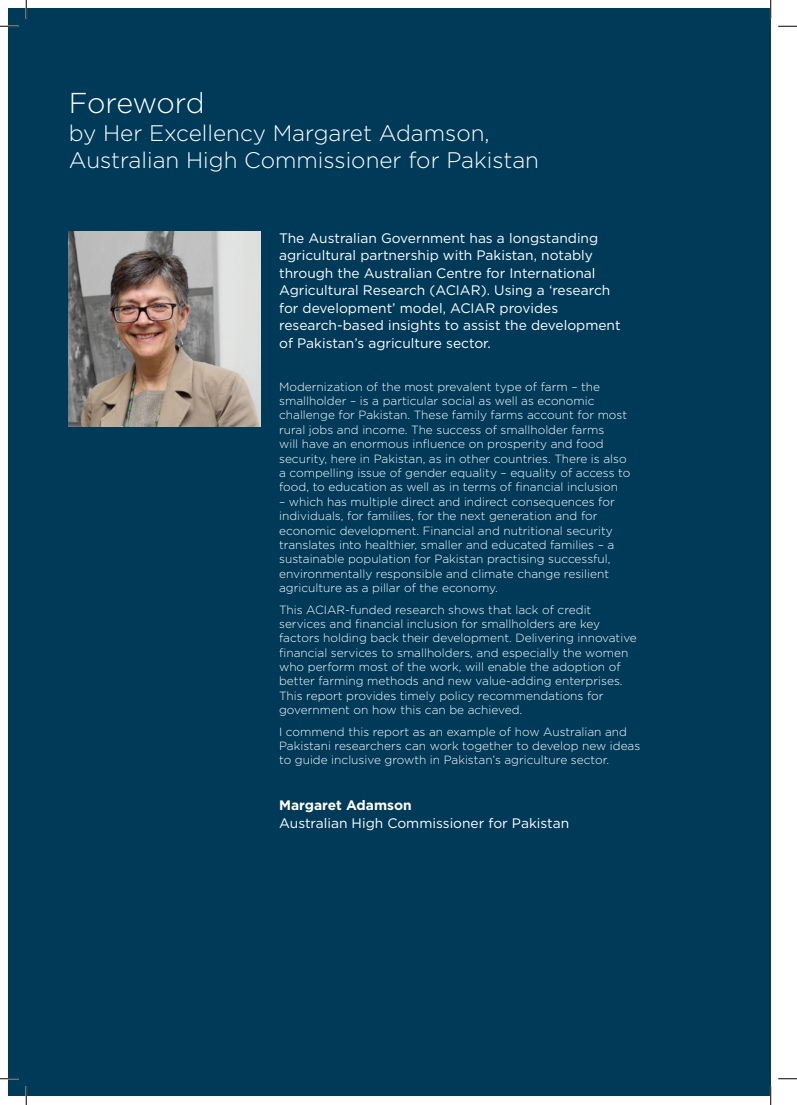
<style>
.page{position:relative;width:797px;height:1105px;background:#fff}
.page>*{position:absolute;margin:0;border:0;box-sizing:border-box;transform-origin:0 0}
.t1{font:300 28.75px "Gotham";letter-spacing:-.025em;color:#fff}
.t2{font:300 22.5px/27.5px "Gotham";color:#fff}
.t3{font:13.75px/17.5px "Gotham";color:#fff}
.t4{font:700 13.75px "Gotham";color:#fff}
.t5{font:300 11.88px/14.4px "Gotham";color:#fff}
</style>
<div class="page">
<div style="left:9px;top:9px;width:761px;height:1087px;background:#003a59"></div>
<img style="left:69px;top:232px;width:192px;height:195px">
<svg style="left:0;top:25px;width:19px;height:2px"></svg>
<svg style="left:778px;top:25px;width:19px;height:2px"></svg>
<svg style="left:0;top:1078px;width:19px;height:1px"></svg>
<svg style="left:778px;top:1078px;width:19px;height:1px"></svg>
<svg style="left:25px;top:0;width:2px;height:19px"></svg>
<svg style="left:25px;top:1086px;width:2px;height:19px"></svg>
<svg style="left:770px;top:0;width:1px;height:19px"></svg>
<svg style="left:770px;top:1086px;width:1px;height:19px"></svg>
<h1 class="t1" style="left:69px;top:85px;width:137px">Foreword</h1>
<h2 class="t2" style="left:69px;top:118px;width:472px">by Her Excellency Margaret Adamson,<br>Australian High Commissioner for Pakistan</h2>
<p class="t3" style="left:279px;top:229px;width:343px">The Australian Government has a longstanding agricultural partnership with Pakistan, notably through the Australian Centre for International Agricultural Research (ACIAR). Using a ‘research for development’ model, ACIAR provides research-based insights to assist the development of Pakistan’s agriculture sector.</p>
<p class="t5" style="left:279px;top:379px;width:353px">Modernization of the most prevalent type of farm – the smallholder – is a particular social as well as economic challenge for Pakistan. These family farms account for most rural jobs and income. The success of smallholder farms<br>will have an enormous influence on prosperity and food security, here in Pakistan, as in other countries. There is also a compelling issue of gender equality – equality of access to food, to education as well as in terms of financial inclusion</p>
<p class="t5" style="left:279px;top:494px;width:337px">– which has multiple direct and indirect consequences for individuals, for families, for the next generation and for economic development. Financial and nutritional security translates into healthier, smaller and educated families – a sustainable population for Pakistan practising successful, environmentally responsible and climate change resilient agriculture as a pillar of the economy.</p>
<p class="t5" style="left:279px;top:602px;width:359px">This ACIAR-funded research shows that lack of credit services and financial inclusion for smallholders are key factors holding back their development. Delivering innovative financial services to smallholders, and especially the women who perform most of the work, will enable the adoption of better farming methods and new value-adding enterprises.<br>This report provides timely policy recommendations for government on how this can be achieved.</p>
<p class="t5" style="left:279px;top:724px;width:363px">I commend this report as an example of how Australian and<br>Pakistani researchers can work together to develop new ideas to guide inclusive growth in Pakistan’s agriculture sector.</p>
<p class="t4" style="left:279px;top:796px;width:134px">Margaret Adamson</p>
<p class="t3" style="left:279px;top:814px;width:291px">Australian High Commissioner for Pakistan</p>
</div>
